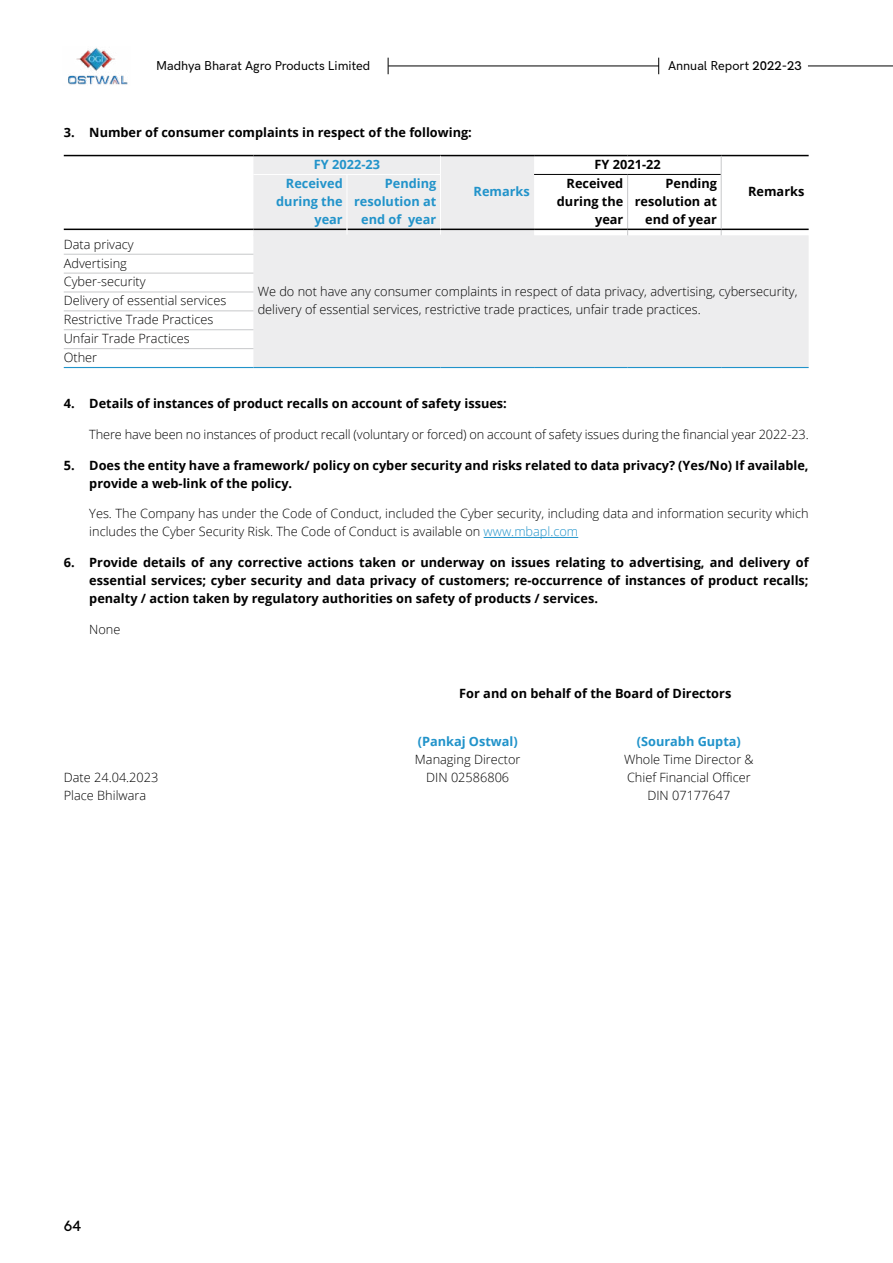
<style>
.page{position:relative;width:893px;height:1263px;background:#fff}
.page>*{position:absolute;margin:0;border:0;box-sizing:border-box;transform-origin:0 0}
.t1{font:600 15px "HK Grotesk";color:#000}
.t2{font:300 12.75px/18.9px "Open Sans";color:#000}
.t3{font:700 12.75px/18px "Open Sans";color:#000;text-align:right}
.t4{font:700 12.75px/18px "Open Sans";color:#2193ca;text-align:right}
.t5{font:500 12.75px "HK Grotesk";color:#000}
.s1{font-weight:600}
.s2{color:#2193ca}
</style>
<div class="page">
<svg style="left:253px;top:156px;width:556px;height:211px;fill:#ededee"></svg>
<hr style="left:64px;top:254px;width:189px;height:1px;background:#c7c8ca">
<hr style="left:64px;top:273px;width:189px;height:1px;background:#c7c8ca">
<hr style="left:64px;top:292px;width:189px;height:1px;background:#c7c8ca">
<hr style="left:64px;top:311px;width:189px;height:1px;background:#c7c8ca">
<hr style="left:64px;top:329px;width:189px;height:1px;background:#c7c8ca">
<hr style="left:64px;top:348px;width:189px;height:1px;background:#c7c8ca">
<hr style="left:253px;top:229px;width:94px;height:1px;background:#000">
<hr style="left:347px;top:229px;width:94px;height:1px;background:#000">
<hr style="left:627px;top:175px;width:1px;height:54px;background:#c7c8ca">
<hr style="left:534px;top:229px;width:94px;height:1px;background:#000">
<hr style="left:628px;top:229px;width:93px;height:1px;background:#000">
<hr style="left:64px;top:155px;width:189px;height:1px;background:#000">
<hr style="left:64px;top:229px;width:189px;height:1px;background:#000">
<hr style="left:253px;top:235px;width:94px;height:1px;background:#ededee">
<hr style="left:347px;top:235px;width:94px;height:1px;background:#ededee">
<hr style="left:441px;top:235px;width:93px;height:1px;background:#ededee">
<hr style="left:347px;top:175px;width:1px;height:54px;background:#fff">
<hr style="left:441px;top:155px;width:93px;height:1px;background:#000">
<hr style="left:441px;top:229px;width:93px;height:1px;background:#000">
<hr style="left:440px;top:175px;width:1px;height:54px;background:#fff">
<hr style="left:721px;top:155px;width:88px;height:1px;background:#000">
<hr style="left:721px;top:229px;width:88px;height:1px;background:#000">
<hr style="left:253px;top:155px;width:94px;height:1px;background:#000">
<hr style="left:347px;top:155px;width:94px;height:1px;background:#000">
<hr style="left:253px;top:174px;width:94px;height:1px;background:#fff">
<hr style="left:347px;top:174px;width:94px;height:1px;background:#fff">
<hr style="left:534px;top:155px;width:94px;height:1px;background:#000">
<hr style="left:628px;top:155px;width:93px;height:1px;background:#000">
<hr style="left:534px;top:174px;width:94px;height:1px;background:#000">
<hr style="left:628px;top:174px;width:93px;height:1px;background:#000">
<svg style="left:440px;top:156px;width:1px;height:18px"></svg>
<svg style="left:721px;top:156px;width:1px;height:18px"></svg>
<hr style="left:721px;top:174px;width:1px;height:55px;background:#c7c8ca">
<hr style="left:64px;top:367px;width:189px;height:1px;background:#2193ca">
<hr style="left:253px;top:367px;width:94px;height:1px;background:#2193ca">
<hr style="left:347px;top:367px;width:94px;height:1px;background:#2193ca">
<hr style="left:441px;top:367px;width:93px;height:1px;background:#2193ca">
<hr style="left:534px;top:367px;width:94px;height:1px;background:#2193ca">
<hr style="left:628px;top:367px;width:93px;height:1px;background:#2193ca">
<hr style="left:721px;top:367px;width:88px;height:1px;background:#2193ca">
<hr style="left:484px;top:537px;width:94px;height:1px;background:#2193ca">
<svg style="left:388px;top:58px;width:1px;height:16px"></svg>
<svg style="left:658px;top:58px;width:1px;height:16px"></svg>
<hr style="left:388px;top:66px;width:271px;height:1px;background:#000">
<hr style="left:808px;top:66px;width:85px;height:1px;background:#000">
<img style="left:68px;top:47px;width:60px;height:38px">
<p class="t5" style="left:156px;top:56px;width:216px">Madhya Bharat Agro Products Limited</p>
<p class="t3" style="left:64px;top:123px;width:410px">3. Number of consumer complaints in respect of the following:</p>
<p class="t4" style="left:314px;top:155px;width:68px">FY 2022-23</p>
<p class="t5" style="left:668px;top:56px;width:135px">Annual Report <span class="s1">2022-23</span></p>
<p class="t3" style="left:595px;top:155px;width:68px">FY 2021-22</p>
<p class="t2" style="left:64px;top:234px;width:72px">Data privacy</p>
<p class="t4" style="left:276px;top:174px;width:68px">Received during the year</p>
<p class="t4" style="left:354px;top:174px;width:84px">Pending resolution at end of year</p>
<p class="t3" style="left:557px;top:174px;width:68px">Received during the year</p>
<p class="t3" style="left:635px;top:174px;width:84px">Pending resolution at end of year</p>
<p class="t4" style="left:474px;top:182px;width:58px">Remarks</p>
<p class="t3" style="left:748px;top:182px;width:58px">Remarks</p>
<p class="t2" style="left:64px;top:253px;width:164px">Advertising<br>Cyber-security<br>Delivery of essential services<br>Restrictive Trade Practices<br>Unfair Trade Practices<br>Other</p>
<p class="t3" style="left:64px;top:394px;width:445px">4. Details of instances of product recalls on account of safety issues:</p>
<p class="t2" style="left:89px;top:425px;width:721px">There have been no instances of product recall (voluntary or forced) on account of safety issues during the financial year 2022-23.</p>
<p class="t3" style="left:89px;top:456px;width:721px;text-align:left;text-indent:-26px">5. Does the entity have a framework/ policy on cyber security and risks related to data privacy? (Yes/No) If available, provide a web-link of the policy.</p>
<p class="t2" style="left:89px;top:504px;width:721px;line-height:18px">Yes. The Company has under the Code of Conduct, included the Cyber security, including data and information security which includes the Cyber Security Risk. The Code of Conduct is available on <span class="s2">www.mbapl.com</span></p>
<p class="t3" style="left:89px;top:553px;width:721px;text-align:justify;text-indent:-26px">6. Provide details of any corrective actions taken or underway on issues relating to advertising, and delivery of essential services; cyber security and data privacy of customers; re-occurrence of instances of product recalls; penalty / action taken by regulatory authorities on safety of products / services.</p>
<p class="t2" style="left:89px;top:620px;width:33px">None</p>
<p class="t2" style="left:258px;top:282px;width:541px;line-height:18px">We do not have any consumer complaints in respect of data privacy, advertising, cybersecurity, delivery of essential services, restrictive trade practices, unfair trade practices.</p>
<p class="t3" style="left:459px;top:684px;width:273px">For and on behalf of the Board of Directors</p>
<p class="t4" style="left:418px;top:732px;width:102px">(Pankaj Ostwal)</p>
<p class="t4" style="left:637px;top:732px;width:106px">(Sourabh Gupta)</p>
<p class="t2" style="left:415px;top:749px;width:107px">Managing Director</p>
<p class="t2" style="left:624px;top:749px;width:131px">Whole Time Director &amp;</p>
<p class="t2" style="left:64px;top:767px;width:96px">Date 24.04.2023</p>
<p class="t2" style="left:426px;top:767px;width:84px">DIN 02586806</p>
<p class="t2" style="left:627px;top:767px;width:125px">Chief Financial Officer</p>
<p class="t2" style="left:64px;top:785px;width:84px">Place Bhilwara</p>
<p class="t2" style="left:647px;top:785px;width:84px">DIN 07177647</p>
<p class="t1" style="left:64px;top:1214px;width:19px">64</p>
</div>
